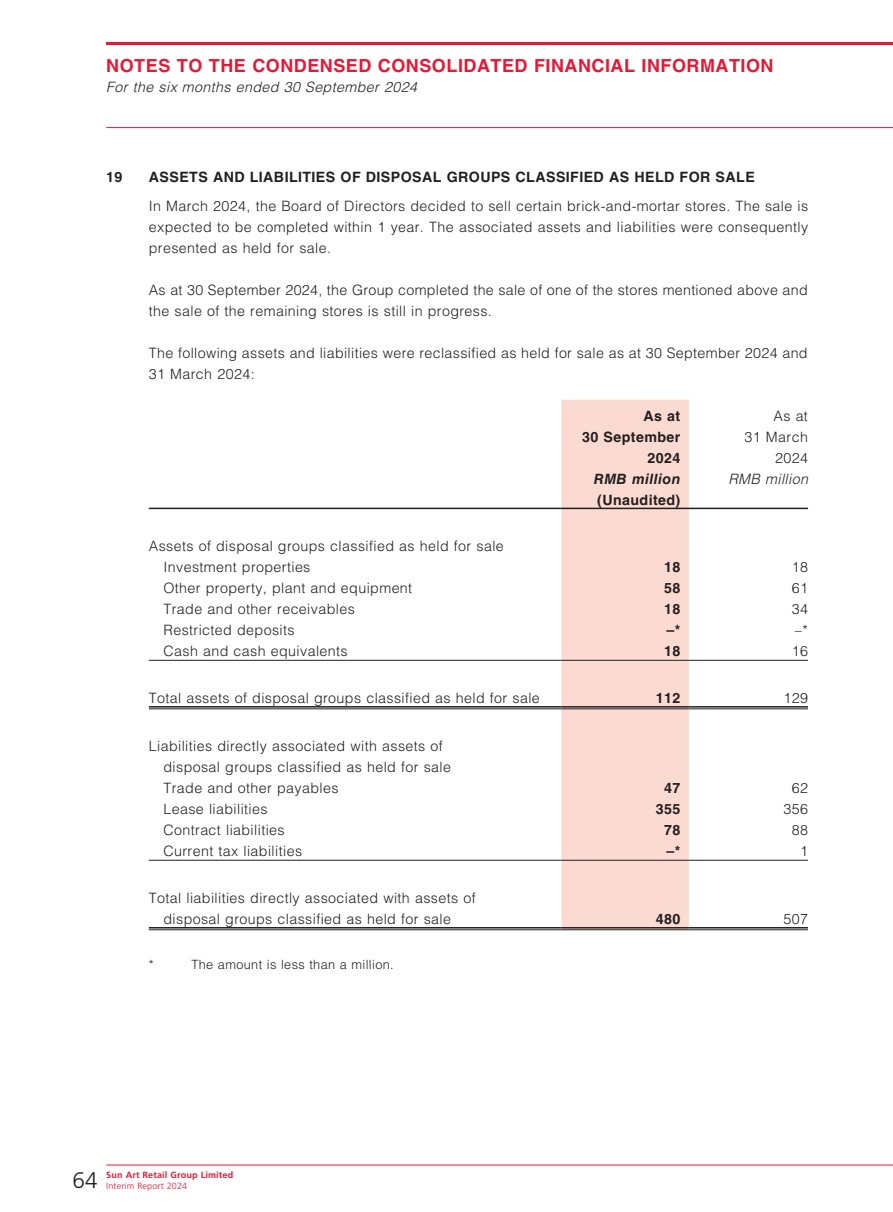
<style>
.page{position:relative;width:893px;height:1212px;background:#fff}
.page>*{position:absolute;margin:0;border:0;box-sizing:border-box;transform-origin:0 0}
.t1{font:300 22.5px "Frutiger LT Std";color:#231f20}
.t2{font:700 18px "Helvetica LT Std";letter-spacing:.03em;color:#e51836}
.t3{font:300 14.25px/21px "Helvetica LT Std";letter-spacing:.03em;color:#231f20}
.t4{font:700 14.25px/21px "Helvetica LT Std";letter-spacing:.03em;color:#231f20;text-align:right}
.t5{font:italic 300 14.25px "Helvetica LT Std";letter-spacing:.03em;color:#231f20}
.t6{font:italic 700 14.25px "Helvetica LT Std";letter-spacing:.03em;color:#231f20}
.t7{font:300 12.75px "Helvetica LT Std";letter-spacing:.03em;color:#231f20}
.t8{font:700 9px "Frutiger LT Std";letter-spacing:.02em;color:#e51836}
.t9{font:300 9px "Frutiger LT Std";letter-spacing:.02em;color:#e51836}
</style>
<div class="page">
<hr style="left:106px;top:43px;width:787px;height:2px;background:#e51836">
<hr style="left:106px;top:127px;width:787px;height:1px;background:#e51836">
<hr style="left:106px;top:1164px;width:787px;height:1px;background:#e51836">
<svg style="left:561px;top:400px;width:128px;height:529px;fill:#fbdbd1"></svg>
<hr style="left:149px;top:508px;width:412px;height:1px;background:#231f20">
<hr style="left:561px;top:508px;width:128px;height:1px;background:#231f20">
<hr style="left:689px;top:508px;width:119px;height:1px;background:#231f20">
<hr style="left:149px;top:660px;width:412px;height:1px;background:#231f20">
<hr style="left:561px;top:660px;width:128px;height:1px;background:#231f20">
<hr style="left:689px;top:660px;width:119px;height:1px;background:#231f20">
<hr style="left:149px;top:706px;width:412px;height:1px;background:#231f20">
<hr style="left:149px;top:708px;width:412px;height:1px;background:#231f20">
<hr style="left:561px;top:706px;width:128px;height:1px;background:#231f20">
<hr style="left:561px;top:708px;width:128px;height:1px;background:#231f20">
<hr style="left:689px;top:706px;width:119px;height:1px;background:#231f20">
<hr style="left:689px;top:708px;width:119px;height:1px;background:#231f20">
<hr style="left:149px;top:860px;width:412px;height:1px;background:#231f20">
<hr style="left:561px;top:860px;width:128px;height:1px;background:#231f20">
<hr style="left:689px;top:860px;width:119px;height:1px;background:#231f20">
<hr style="left:149px;top:927px;width:412px;height:1px;background:#231f20">
<hr style="left:149px;top:929px;width:412px;height:1px;background:#231f20">
<hr style="left:561px;top:927px;width:128px;height:1px;background:#231f20">
<hr style="left:561px;top:929px;width:128px;height:1px;background:#231f20">
<hr style="left:689px;top:927px;width:119px;height:1px;background:#231f20">
<hr style="left:689px;top:929px;width:119px;height:1px;background:#231f20">
<p class="t2" style="left:106px;top:55px;width:669px">NOTES TO THE CONDENSED CONSOLIDATED FINANCIAL INFORMATION</p>
<p class="t5" style="left:106px;top:78px;width:312px">For the six months ended 30 September 2024</p>
<p class="t4" style="left:106px;top:166px;width:18px">19</p>
<p class="t4" style="left:149px;top:166px;width:607px">ASSETS AND LIABILITIES OF DISPOSAL GROUPS CLASSIFIED AS HELD FOR SALE</p>
<p class="t3" style="left:149px;top:195px;width:661px;text-align:justify">In March 2024, the Board of Directors decided to sell certain brick-and-mortar stores. The sale is expected to be completed within 1 year. The associated assets and liabilities were consequently presented as held for sale.</p>
<p class="t3" style="left:149px;top:279px;width:660px">As at 30 September 2024, the Group completed the sale of one of the stores mentioned above and the sale of the remaining stores is still in progress.</p>
<p class="t3" style="left:149px;top:342px;width:660px">The following assets and liabilities were reclassified as held for sale as at 30 September 2024 and<br>31 March 2024:</p>
<p class="t4" style="left:582px;top:405px;width:100px">As at<br>30 September</p>
<p class="t3" style="left:745px;top:405px;width:65px;text-align:right">As at<br>31 March</p>
<p class="t4" style="left:647px;top:447px;width:34px">2024</p>
<p class="t3" style="left:775px;top:447px;width:34px">2024</p>
<p class="t6" style="left:594px;top:470px;width:88px">RMB million</p>
<p class="t5" style="left:728px;top:470px;width:81px">RMB million</p>
<p class="t4" style="left:597px;top:489px;width:85px">(Unaudited)</p>
<p class="t3" style="left:163px;top:535px;width:342px;text-indent:-15px">Assets of disposal groups classified as held for sale<br>Investment properties</p>
<p class="t4" style="left:664px;top:556px;width:18px">18</p>
<p class="t3" style="left:792px;top:556px;width:18px">18</p>
<p class="t3" style="left:163px;top:577px;width:250px">Other property, plant and equipment</p>
<p class="t4" style="left:664px;top:577px;width:18px">58</p>
<p class="t3" style="left:792px;top:577px;width:18px">61</p>
<p class="t3" style="left:163px;top:598px;width:193px">Trade and other receivables</p>
<p class="t4" style="left:664px;top:598px;width:18px">18</p>
<p class="t3" style="left:792px;top:598px;width:18px">34</p>
<p class="t3" style="left:163px;top:619px;width:133px">Restricted deposits</p>
<p class="t4" style="left:666px;top:619px;width:15px">–*</p>
<p class="t3" style="left:795px;top:619px;width:15px">–*</p>
<p class="t3" style="left:163px;top:640px;width:186px">Cash and cash equivalents</p>
<p class="t4" style="left:664px;top:640px;width:18px">18</p>
<p class="t3" style="left:792px;top:640px;width:18px">16</p>
<p class="t3" style="left:149px;top:687px;width:393px">Total assets of disposal groups classified as held for sale</p>
<p class="t4" style="left:656px;top:687px;width:26px">112</p>
<p class="t3" style="left:783px;top:687px;width:26px">129</p>
<p class="t3" style="left:163px;top:735px;width:289px;text-indent:-15px">Liabilities directly associated with assets of disposal groups classified as held for sale<br>Trade and other payables</p>
<p class="t4" style="left:664px;top:777px;width:18px">47</p>
<p class="t3" style="left:792px;top:777px;width:18px">62</p>
<p class="t3" style="left:163px;top:798px;width:106px">Lease liabilities</p>
<p class="t4" style="left:656px;top:798px;width:26px">355</p>
<p class="t3" style="left:783px;top:798px;width:26px">356</p>
<p class="t3" style="left:163px;top:819px;width:123px">Contract liabilities</p>
<p class="t4" style="left:664px;top:819px;width:18px">78</p>
<p class="t3" style="left:792px;top:819px;width:18px">88</p>
<p class="t3" style="left:163px;top:840px;width:140px">Current tax liabilities</p>
<p class="t4" style="left:666px;top:840px;width:15px">–*</p>
<p class="t3" style="left:800px;top:840px;width:9px">1</p>
<p class="t3" style="left:163px;top:887px;width:314px;text-indent:-15px">Total liabilities directly associated with assets of disposal groups classified as held for sale</p>
<p class="t4" style="left:656px;top:908px;width:26px">480</p>
<p class="t3" style="left:783px;top:908px;width:26px">507</p>
<p class="t7" style="left:149px;top:956px;width:6px">*</p>
<p class="t7" style="left:191px;top:956px;width:204px">The amount is less than a million.</p>
<h1 class="t1" style="left:72px;top:1167px;width:27px">64</h1>
<p class="t8" style="left:106px;top:1169px;width:128px">Sun Art Retail Group Limited</p>
<p class="t9" style="left:106px;top:1180px;width:82px">Interim Report 2024</p>
</div>
